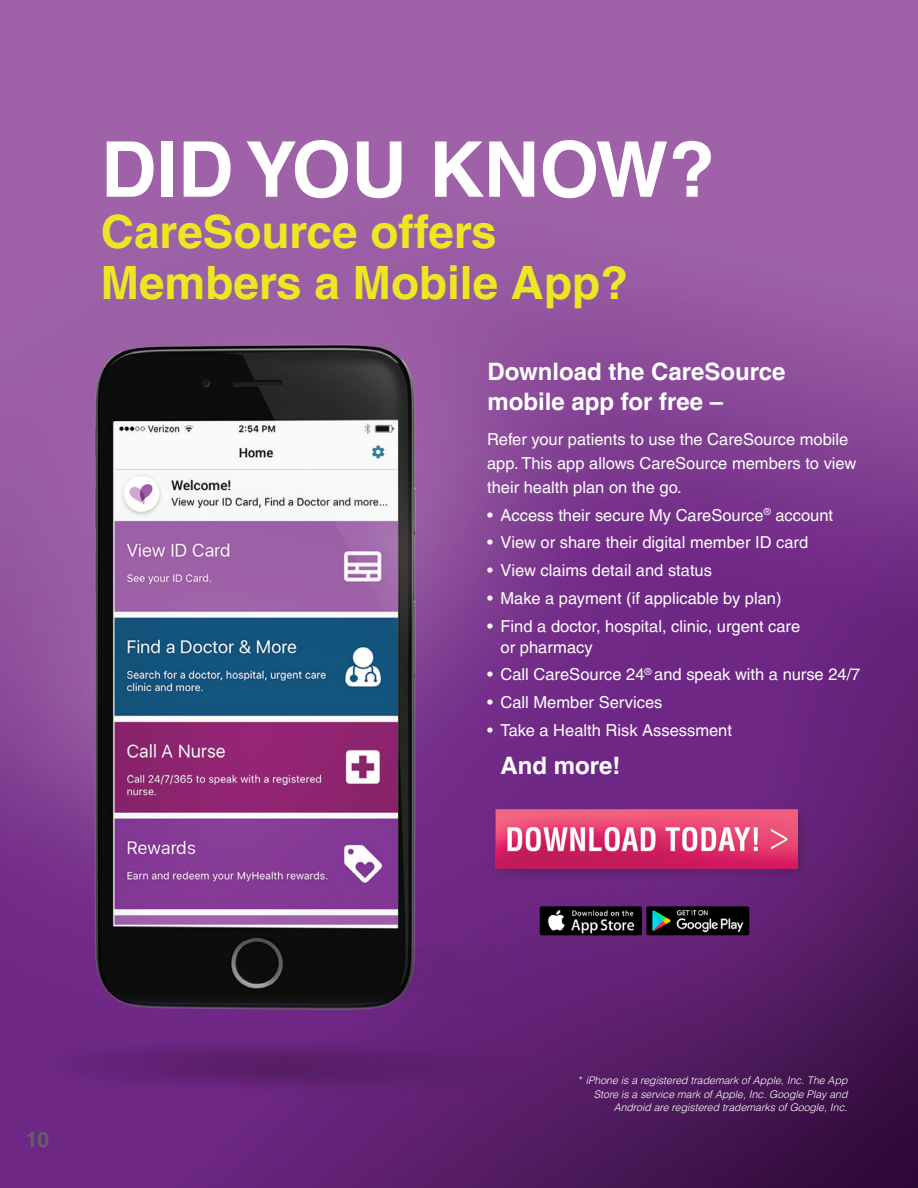
<style>
.page{position:relative;width:918px;height:1188px;background:#fff}
.page>*{position:absolute;margin:0;border:0;box-sizing:border-box;transform-origin:0 0}
.Bullets_Gray{font:700 76.95px "Helvetica LT Pro";color:#fff}
.Bullets_Gray-2{font:700 45.9px/51px "Helvetica LT Pro";color:#ebe823}
.Bullets_Gray-3{font:700 24px/30px "Helvetica LT Pro";color:#fff}
.t1{font:700 21px "Helvetica LT Pro";color:#616265}
.Bullets_Gray-4{font:16.5px/24px "Helvetica LT Pro";color:#fff}
.Bullets_Gray-5{font:italic 300 10.5px/13.5px "Helvetica LT Pro";color:#fff;text-align:right}
</style>
<div class="page">
<img style="left:0;top:0;width:918px;height:1188px">
<img style="left:646px;top:906px;width:103px;height:29px">
<img style="left:540px;top:906px;width:102px;height:29px">
<div style="left:493px;top:806px;width:317px;height:75px;background:#231f20;opacity:.25"></div>
<img style="left:495px;top:808px;width:303px;height:61px">
<p class="Bullets_Gray" style="left:101px;top:123px;width:616px">DID YOU KNOW?</p>
<p class="Bullets_Gray-2" style="left:101px;top:206px;width:529px">CareSource offers<br>Members a Mobile App?</p>
<p class="Bullets_Gray-3" style="left:488px;top:357px;width:299px">Download the CareSource mobile app for free –</p>
<p class="Bullets_Gray-4" style="left:487px;top:427px;width:371px">Refer your patients to use the CareSource mobile app. This app allows CareSource members to view their health plan on the go.</p>
<p class="Bullets_Gray-4" style="left:487px;top:503px;width:348px">• Access their secure My CareSource<sup>®</sup> account</p>
<p class="Bullets_Gray-4" style="left:487px;top:531px;width:323px">• View or share their digital member ID card</p>
<p class="Bullets_Gray-4" style="left:487px;top:558px;width:226px">• View claims detail and status</p>
<p class="Bullets_Gray-4" style="left:487px;top:586px;width:296px">• Make a payment (if applicable by plan)</p>
<p class="Bullets_Gray-4" style="left:501px;top:615px;width:301px;line-height:21px;text-indent:-14px">• Find a doctor, hospital, clinic, urgent care or pharmacy</p>
<p class="Bullets_Gray-4" style="left:487px;top:663px;width:375px">• Call CareSource 24<sup>®</sup> and speak with a nurse 24/7</p>
<p class="Bullets_Gray-4" style="left:487px;top:690px;width:177px">• Call Member Services</p>
<p class="Bullets_Gray-4" style="left:487px;top:718px;width:247px">• Take a Health Risk Assessment</p>
<p class="Bullets_Gray-3" style="left:501px;top:751px;width:121px">And more!</p>
<p class="t1" style="left:26px;top:1127px;width:25px">10</p>
<p class="Bullets_Gray-5" style="left:579px;top:1074px;width:270px">* iPhone is a registered trademark of Apple, Inc. The App<br>Store is a service mark of Apple, Inc. Google Play and<br>Android are registered trademarks of Google, Inc.</p>
</div>
